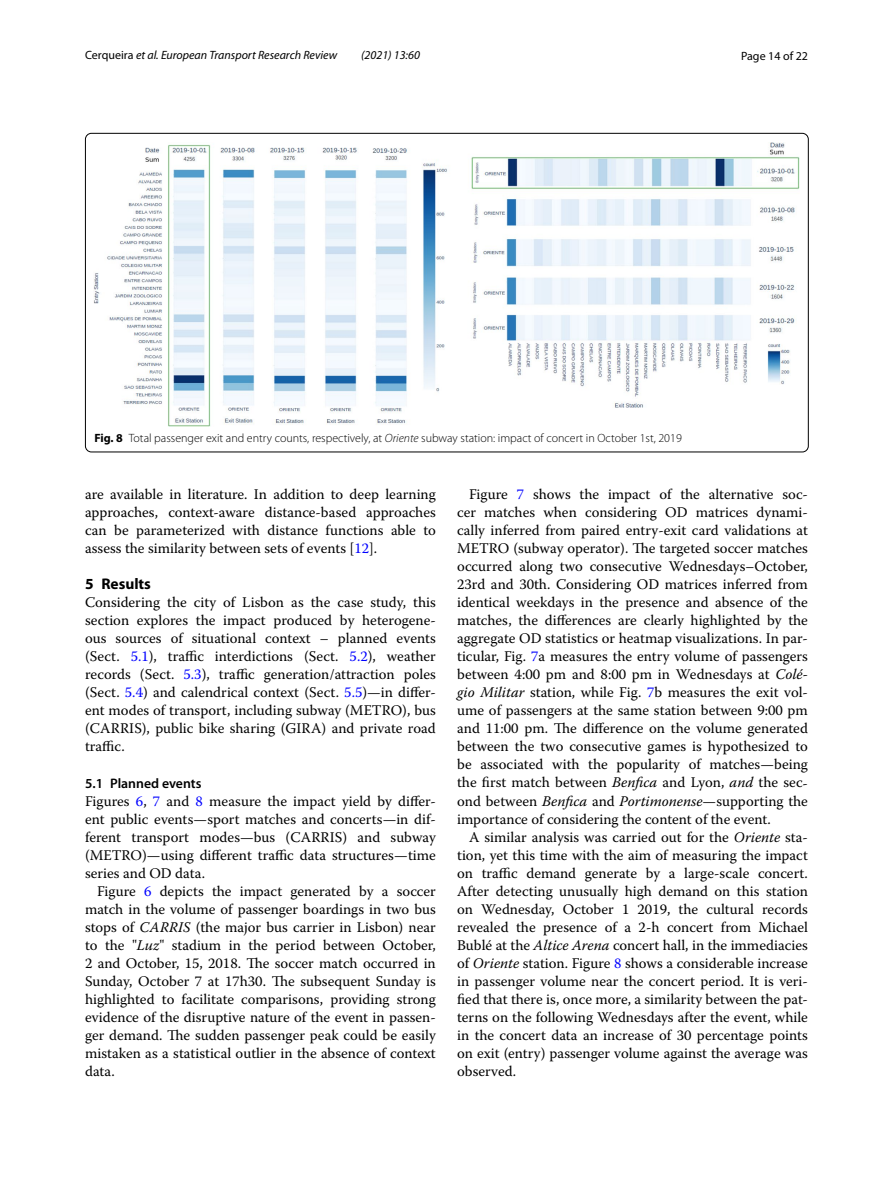
<style>
.page{position:relative;width:893px;height:1187px;background:#fff}
.page>*{position:absolute;margin:0;border:0;box-sizing:border-box;transform-origin:0 0}
.t1{font:700 15.45px "Myriad Pro";color:#000}
.t2{font:14.7px/18px "Warnock Pro";color:#000;text-align:justify}
.t3{font:600 13.8px "Myriad Pro";color:#000}
.t4{font:300 12px "Myriad Pro";color:#000}
.t5{font:italic 12px "Myriad Pro";color:#000}
.t6{font:12px "Myriad Pro";color:#000}
.s1{font-style:normal}
.s2{font-weight:700}
.s3{font-style:italic}
.s4{color:#00f}
</style>
<div class="page">
<img style="left:94px;top:142px;width:706px;height:285px">
<p class="t5" style="left:85px;top:48px;width:254px"><span class="s1">Cerqueira</span> et al. European Transport Research Review</p>
<p class="t5" style="left:361px;top:48px;width:60px">(2021) 13:60</p>
<p class="t6" style="left:741px;top:48px;width:68px">Page 14 of 22</p>
<p class="t4" style="left:94px;top:431px;width:589px"><span class="s2">Fig. 8</span> Total passenger exit and entry counts, respectively, at <span class="s3">Oriente</span> subway station: impact of concert in October 1st, 2019</p>
<p class="t2" style="left:85px;top:485px;width:352px">are available in literature. In addition to deep learning approaches, context-aware distance-based approaches can be parameterized with distance functions able to assess the similarity between sets of events [<span class="s4">12</span>].</p>
<p class="t1" style="left:85px;top:574px;width:67px">5 Results</p>
<p class="t2" style="left:85px;top:593px;width:352px">Considering the city of Lisbon as the case study, this section explores the impact produced by heterogene&shy;ous sources of situational context – planned events (Sect. <span class="s4">5.1</span>), traffic interdictions (Sect. <span class="s4">5.2</span>), weather records (Sect. <span class="s4">5.3</span>), traffic generation/attraction poles (Sect. <span class="s4">5.4</span>) and calendrical context (Sect. <span class="s4">5.5</span>)—in differ&shy;ent modes of transport, including subway (METRO), bus (CARRIS), public bike sharing (GIRA) and private road traffic.</p>
<p class="t3" style="left:85px;top:774px;width:118px">5.1 Planned events</p>
<p class="t2" style="left:85px;top:791px;width:352px">Figures <span class="s4">6</span>, <span class="s4">7</span> and <span class="s4">8</span> measure the impact yield by differ&shy;ent public events—sport matches and concerts—in dif&shy;ferent transport modes—bus (CARRIS) and subway (METRO)—using different traffic data structures—time series and OD data.</p>
<p class="t2" style="left:85px;top:881px;width:352px;text-indent:12px">Figure <span class="s4">6</span> depicts the impact generated by a soccer match in the volume of passenger boardings in two bus stops of <span class="s3">CARRIS</span> (the major bus carrier in Lisbon) near to the "<span class="s3">Luz</span>" stadium in the period between October, 2 and October, 15, 2018. The soccer match occurred in Sunday, October 7 at 17h30. The subsequent Sunday is highlighted to facilitate comparisons, providing strong evidence of the disruptive nature of the event in passen&shy;ger demand. The sudden passenger peak could be easily mistaken as a statistical outlier in the absence of context data.</p>
<p class="t2" style="left:457px;top:485px;width:352px;text-indent:12px">Figure <span class="s4">7</span> shows the impact of the alternative soc&shy;cer matches when considering OD matrices dynami&shy;cally inferred from paired entry-exit card validations at METRO (subway operator). The targeted soccer matches occurred along two consecutive Wednesdays–October, 23rd and 30th. Considering OD matrices inferred from identical weekdays in the presence and absence of the matches, the differences are clearly highlighted by the aggregate OD statistics or heatmap visualizations. In par&shy;ticular, Fig. <span class="s4">7</span>a measures the entry volume of passengers between 4:00 pm and 8:00 pm in Wednesdays at <span class="s3">Colé&shy;gio Militar</span> station, while Fig. <span class="s4">7</span>b measures the exit vol&shy;ume of passengers at the same station between 9:00 pm and 11:00 pm. The difference on the volume generated between the two consecutive games is hypothesized to be associated with the popularity of matches—being the first match between <span class="s3">Benfica</span> and Lyon, <span class="s3">and</span> the sec&shy;ond between <span class="s3">Benfica</span> and <span class="s3">Portimonense</span>—supporting the importance of considering the content of the event.</p>
<p class="t2" style="left:457px;top:827px;width:352px;text-indent:12px">A similar analysis was carried out for the <span class="s3">Oriente</span> sta&shy;tion, yet this time with the aim of measuring the impact on traffic demand generate by a large-scale concert.<br>After detecting unusually high demand on this station on Wednesday, October 1 2019, the cultural records revealed the presence of a 2-h concert from Michael Bublé at the <span class="s3">Altice Arena</span> concert hall, in the immediacies of <span class="s3">Oriente</span> station. Figure <span class="s4">8</span> shows a considerable increase in passenger volume near the concert period. It is veri&shy;fied that there is, once more, a similarity between the pat&shy;terns on the following Wednesdays after the event, while in the concert data an increase of 30 percentage points on exit (entry) passenger volume against the average was observed.</p>
</div>
